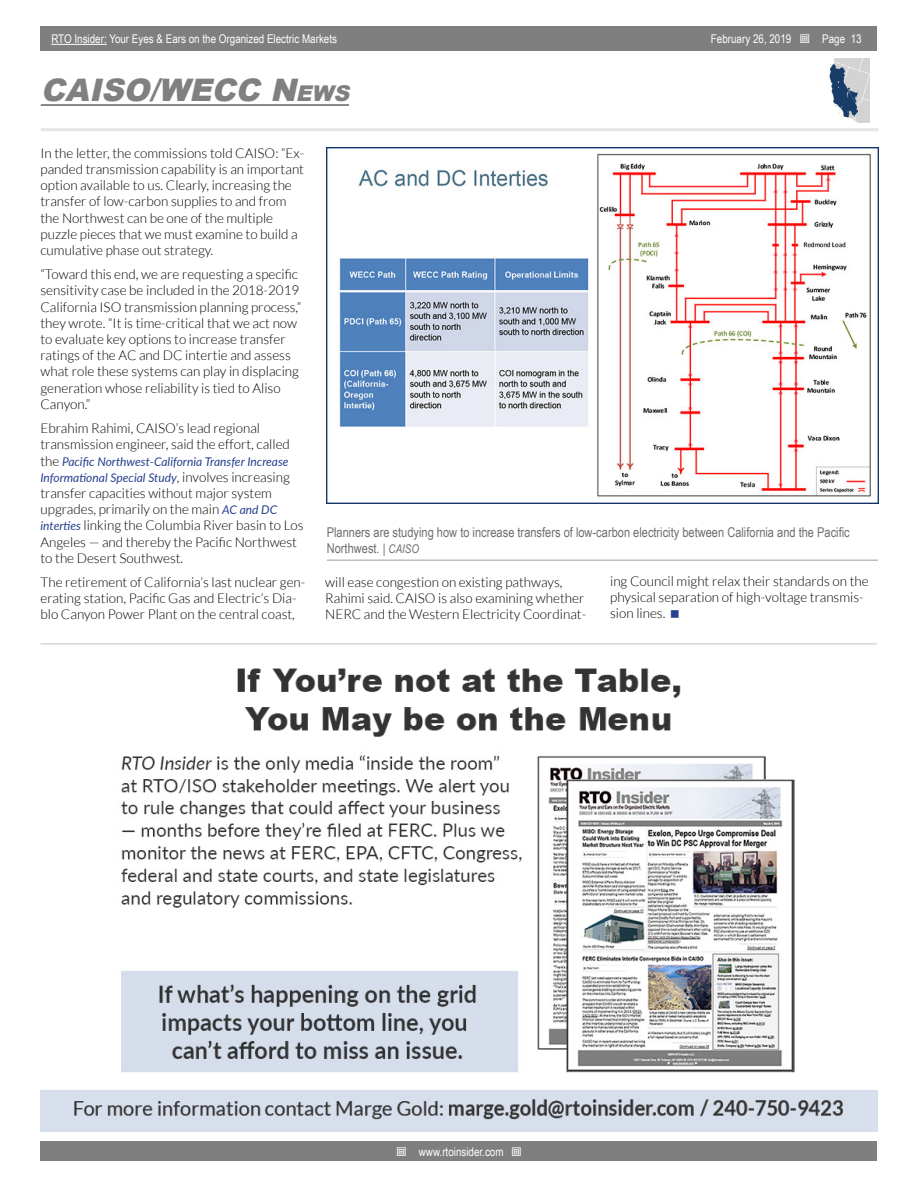
<style>
.page{position:relative;width:918px;height:1188px;background:#fff}
.page>*{position:absolute;margin:0;border:0;box-sizing:border-box;transform-origin:0 0}
.t1{font:italic 900 31.05px "Arial";color:#808080}
.t2{font:300 13.5px/16.2px "Lato";color:#000}
.t3{font:13.5px/16.2px "Arial Narrow";color:#6d6e71}
.t4{font:12px "Arial Narrow";color:#fff}
.t5{font:italic 12px/16.2px "Lato";color:#25408f}
.s1{font-style:inherit}
.s2{font-size:21.75px}
.s3{font-weight:300;font-style:normal;font-size:13.5px;color:#000}
.s4{font-weight:400;font-style:italic;font-size:12px;color:#25408f}
.s5{font-size:13.2px}
.s6{font-style:italic;font-size:12px}
</style>
<div class="page">
<div style="left:41px;top:1142px;width:836px;height:19px;background:#7f7f7f"></div>
<div style="left:41px;top:27px;width:836px;height:24px;background:#7f7f7f"></div>
<hr style="left:51px;top:44px;width:56px;height:1px;background:#fff">
<hr style="left:41px;top:128px;width:838px;height:3px;background:#e6e6e6">
<hr style="left:41px;top:104px;width:308px;height:2px;background:#808080">
<img style="left:829px;top:59px;width:40px;height:63px">
<img style="left:327px;top:147px;width:552px;height:357px">
<hr style="left:327px;top:559px;width:551px;height:2px;background:#bfbfbf">
<hr style="left:40px;top:643px;width:837px;height:2px;background:#d8d8d8">
<img style="left:121px;top:755px;width:674px;height:318px">
<img style="left:41px;top:1090px;width:836px;height:42px">
<img style="left:237px;top:668px;width:444px;height:69px">
<p class="t4" style="left:51px;top:30px;width:287px">RTO Insider: Your Eyes &amp; Ears on the Organized Electric Markets</p>
<p class="t4" style="left:711px;top:30px;width:82px">February 26, <span class="s1">2019</span></p>
<p class="t4" style="left:822px;top:30px;width:41px">Page 13</p>
<h1 class="t1" style="left:41px;top:68px;width:275px">CAISO/WECC N<span class="s2">EWS</span></h1>
<p class="t2" style="left:40px;top:145px;width:265px">In the letter, the commissions told CAISO: “Ex&shy;panded transmission capability is an important option available to us. Clearly, increasing the transfer of low-carbon supplies to and from the Northwest can be one of the multiple puzzle pieces that we must examine to build a cumulative phase out strategy.</p>
<p class="t2" style="left:40px;top:266px;width:262px">“Toward this end, we are requesting a specific sensitivity case be included in the 2018-2019<br>California ISO transmission planning process,” they wrote. “It is time-critical that we act now to evaluate key options to increase transfer ratings of the AC and DC intertie and assess what role these systems can play in displacing generation whose reliability is tied to Aliso Canyon.”</p>
<p class="t2" style="left:40px;top:420px;width:251px">Ebrahim Rahimi, CAISO’s lead regional transmission engineer, said the effort, called</p>
<p class="t5" style="left:40px;top:453px;width:251px"><span class="s3">the</span> Pacific Northwest-California Transfer Increase<br>Informational Special Study<span class="s3">, involves increasing</span></p>
<p class="t2" style="left:40px;top:485px;width:265px">transfer capacities without major system upgrades, primarily on the main <span class="s4">AC and DC interties</span> linking the Columbia River basin to Los Angeles — and thereby the Pacific Northwest to the Desert Southwest.</p>
<p class="t2" style="left:41px;top:574px;width:266px">The retirement of California’s last nuclear gen&shy;erating station, Pacific Gas and Electric’s Dia&shy;blo Canyon Power Plant on the central coast,</p>
<p class="t2" style="left:325px;top:574px;width:263px">will ease congestion on existing pathways,<br>Rahimi said. CAISO is also examining whether<br>NERC and the Western Electricity Coordinat-</p>
<p class="t2" style="left:610px;top:573px;width:260px">ing Council might relax their standards on the physical separation of high-voltage transmis&shy;sion lines.</p>
<p class="t3" style="left:327px;top:523px;width:525px">Planners are studying how to increase transfers of low-carbon electricity between California and the Pacific<br>Northwest. <span class="s5">|</span> <span class="s6">CAISO</span></p>
<p class="t4" style="left:419px;top:1143px;width:86px">www.rtoinsider.com</p>
</div>
